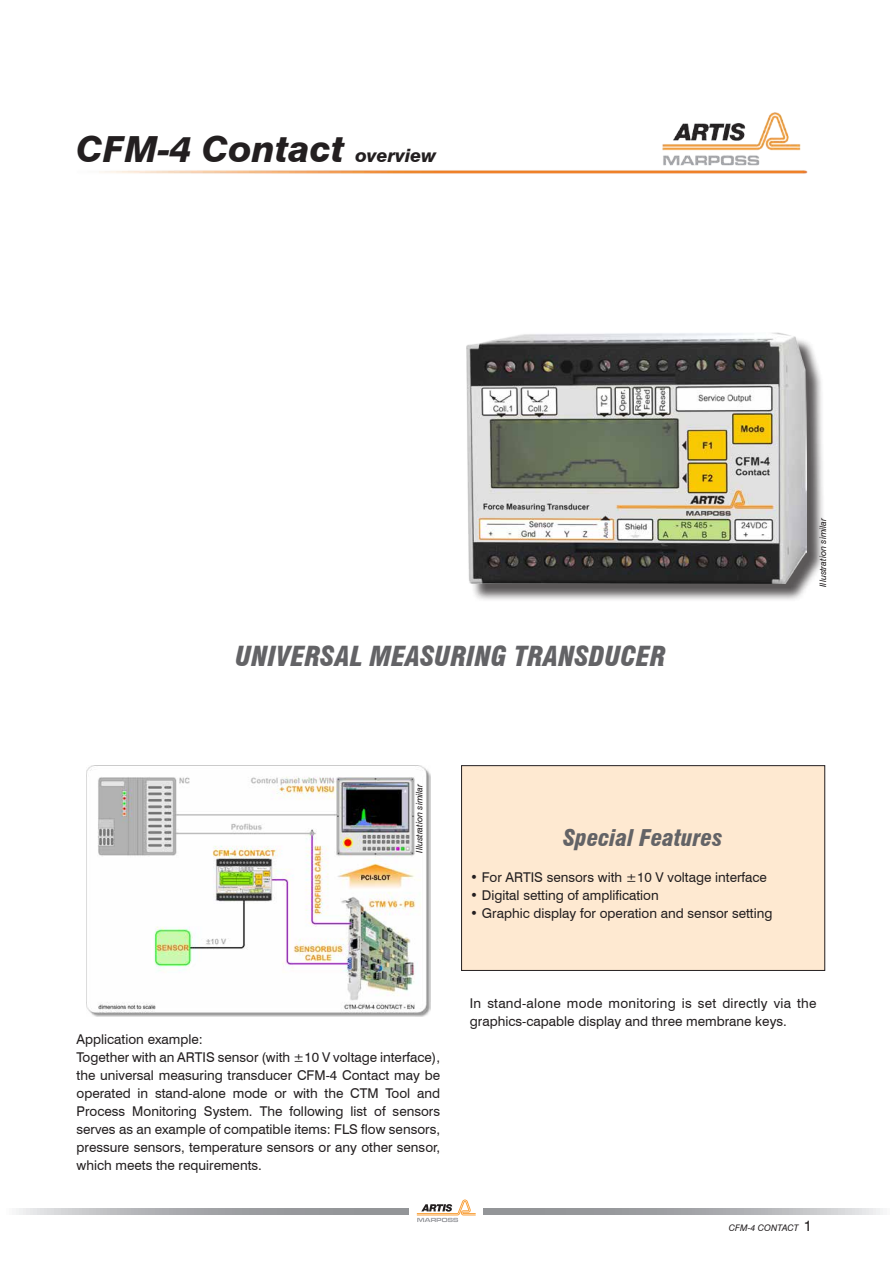
<style>
.page{position:relative;width:893px;height:1263px;background:#fff}
.page>*{position:absolute;margin:0;border:0;box-sizing:border-box;transform-origin:0 0}
.t1{font:italic 800 36px "Swiss 721 BT";color:#231f20}
.t2{font:italic 900 condensed 27px "Swiss 721 BT";color:#636366}
.t3{font:italic 900 condensed 22.5px "Swiss 721 BT";color:#636366}
.t4{font:13.5px/18px "Swiss 721 BT";color:#231f20}
.t5{font:italic 9px "Swiss 721 BT";letter-spacing:-.01em;color:#231f20}
.s1{font-size:18px}
.s2{font-style:normal;font-size:15px}
</style>
<div class="page">
<svg style="left:16px;top:1209px;width:867px;height:6px"></svg>
<div style="left:409px;top:1184px;width:73px;height:54px;background:#fff"></div>
<svg style="left:417px;top:1199px;width:59px;height:23px"></svg>
<img style="left:99px;top:112px;width:709px;height:62px">
<div style="left:469px;top:335px;width:356px;height:267px;background:#231f20;opacity:.75"></div>
<img style="left:467px;top:333px;width:340px;height:250px">
<div style="left:462px;top:766px;width:363px;height:204px;background:#fee9d1"></div>
<div style="left:461px;top:765px;width:364px;height:206px;border:1px solid #231f20"></div>
<img style="left:87px;top:765px;width:343px;height:251px">
<h1 class="t1" style="left:77px;top:127px;width:361px">CFM-4 Contact <span class="s1">overview</span></h1>
<h2 class="t2" style="left:236px;top:640px;width:432px">UNIVERSAL MEASURING TRANSDUCER</h2>
<p class="t5" style="left:414px;top:853px;width:71px;rotate:-90deg">ILLUSTRATION SIMILAR</p>
<h3 class="t3" style="left:564px;top:824px;width:161px">SPECIAL FEATURES</h3>
<p class="t4" style="left:470px;top:868px;width:298px">• For ARTIS sensors with ±10 V voltage interface</p>
<p class="t4" style="left:470px;top:886px;width:190px">• Digital setting of amplification</p>
<p class="t4" style="left:470px;top:904px;width:304px">• Graphic display for operation and sensor setting</p>
<p class="t5" style="left:818px;top:587px;width:71px;rotate:-90deg">ILLUSTRATION SIMILAR</p>
<p class="t4" style="left:77px;top:1030px;width:365px">Application example:<br>Together with an ARTIS sensor (with ±10 V voltage interface), the universal measuring transducer CFM-4 Contact may be operated in stand-alone mode or with the CTM Tool and Process Monitoring System. The following list of sensors serves as an example of compatible items: FLS flow sensors, pressure sensors, temperature sensors or any other sensor, which meets the requirements.</p>
<p class="t4" style="left:470px;top:994px;width:348px">In stand-alone mode monitoring is set directly via the graphics-capable display and three membrane keys.</p>
<p class="t5" style="left:729px;top:1223px;width:85px">CFM-4 CONTACT <span class="s2">1</span></p>
</div>
